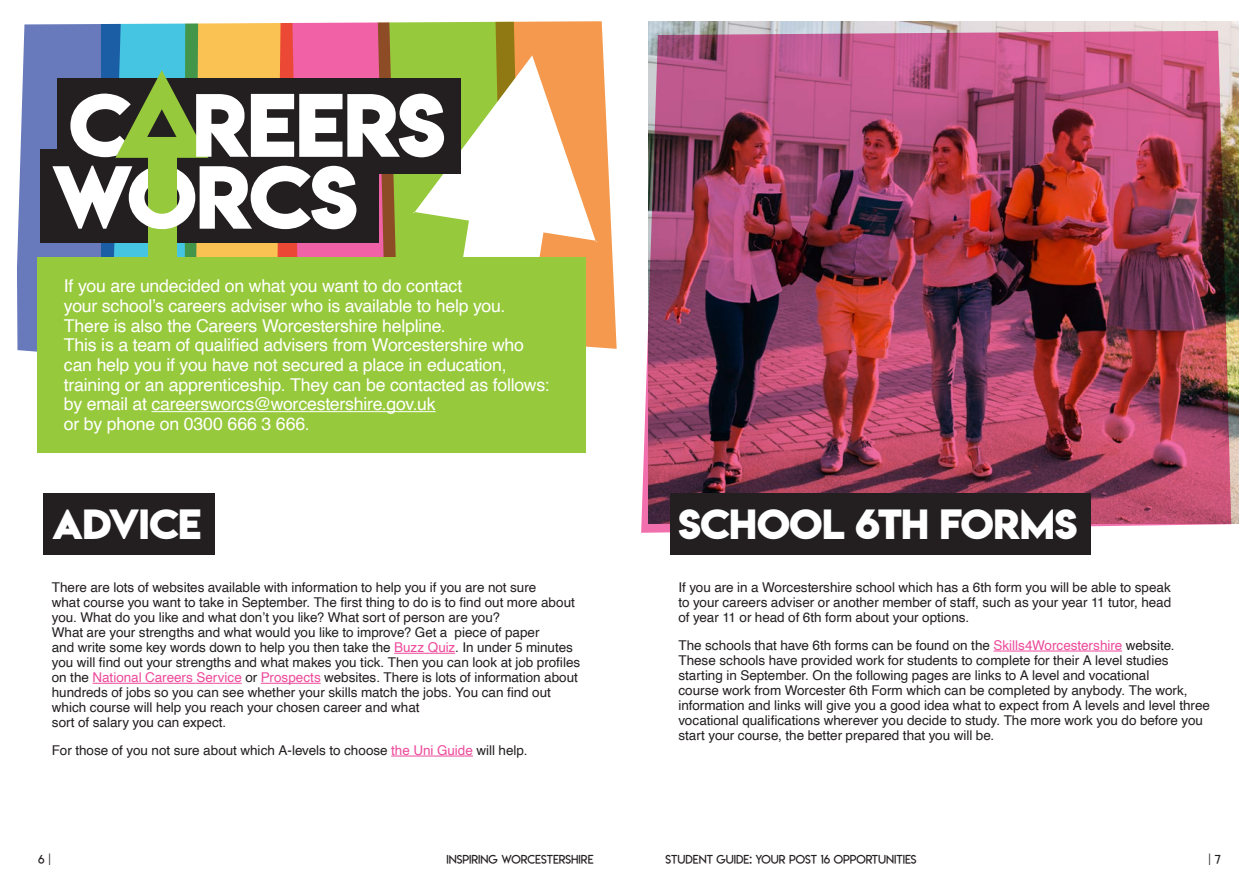
<style>
.page{position:relative;width:1259px;height:893px;background:#fff}
.page>*{position:absolute;margin:0;border:0;box-sizing:border-box;transform-origin:0 0}
.t1{font:79.35px "Lemon Milkbold";letter-spacing:-.035em;color:#fff}
.Paragraph_Style_4{font:37.5px "Lemon Milkbold";letter-spacing:-.02em;color:#fff}
.Body{font:17.7px/19.6px "Helvetica";letter-spacing:-.015em;color:#fff}
.Body-2{font:13.5px/15px "Helvetica";letter-spacing:-.005em;color:#231f20}
.t2{font:12px "Lemon Milklight";color:#231f20}
.s1{color:#ed4a9b}
</style>
<div class="page">
<img style="left:648px;top:22px;width:590px;height:501px">
<img style="left:641px;top:31px;width:590px;height:502px">
<div style="left:43px;top:493px;width:171px;height:62px;background:#231f20"></div>
<hr style="left:394px;top:653px;width:61px;height:1px;background:#ed4a9b">
<hr style="left:93px;top:683px;width:149px;height:1px;background:#ed4a9b">
<hr style="left:261px;top:683px;width:60px;height:1px;background:#ed4a9b">
<hr style="left:391px;top:756px;width:82px;height:1px;background:#ed4a9b">
<div style="left:670px;top:493px;width:420px;height:62px;background:#231f20"></div>
<hr style="left:993px;top:651px;width:129px;height:1px;background:#ed4a9b">
<svg style="left:17px;top:21px;width:600px;height:432px;background:#98a861"></svg>
<hr style="left:151px;top:411px;width:285px;height:1px;background:#fff">
<p class="t1" style="left:51px;top:141px;width:309px">WORCS</p>
<p class="Body" style="left:64px;top:277px;width:487px">If you are undecided on what you want to do contact<br>your school’s careers adviser who is available to help you.<br>There is also the Careers Worcestershire helpline.<br>This is a team of qualified advisers from Worcestershire who can help you if you have not secured a place in education, training or an apprenticeship. They can be contacted as follows: by email at careersworcs@worcestershire.gov.uk<br>or by phone on 0300 666 3 666.</p>
<p class="Paragraph_Style_4" style="left:52px;top:497px;width:151px">ADVICE</p>
<p class="Body-2" style="left:52px;top:580px;width:530px">There are lots of websites available with information to help you if you are not sure<br>what course you want to take in September. The first thing to do is to find out more about you. What do you like and what don’t you like? What sort of person are you?<br>What are your strengths and what would you like to improve? Get a piece of paper<br>and write some key words down to help you then take the <span class="s1">Buzz Quiz</span>. In under 5 minutes you will find out your strengths and what makes you tick. Then you can look at job profiles on the <span class="s1">National Careers Service</span> or <span class="s1">Prospects</span> websites. There is lots of information about hundreds of jobs so you can see whether your skills match the jobs. You can find out which course will help you reach your chosen career and what<br>sort of salary you can expect.</p>
<p class="Body-2" style="left:52px;top:743px;width:477px">For those of you not sure about which A-levels to choose <span class="s1">the Uni Guide</span> will help.</p>
<p class="Paragraph_Style_4" style="left:678px;top:497px;width:400px">SCHOOL 6TH FORMS</p>
<p class="Body-2" style="left:678px;top:580px;width:494px;text-align:justify">If you are in a Worcestershire school which has a 6th form you will be able to speak to your careers adviser or another member of staff, such as your year 11 tutor, head of year 11 or head of 6th form about your options.</p>
<p class="Body-2" style="left:678px;top:638px;width:533px">The schools that have 6th forms can be found on the <span class="s1">Skills4Worcestershire</span> website.<br>These schools have provided work for students to complete for their A level studies starting in September. On the following pages are links to A level and vocational<br>course work from Worcester 6th Form which can be completed by anybody. The work, information and links will give you a good idea what to expect from A levels and level three vocational qualifications wherever you decide to study. The more work you do before you start your course, the better prepared that you will be.</p>
<p class="t2" style="left:38px;top:851px;width:15px">6 |</p>
<p class="t2" style="left:446px;top:851px;width:149px">INSPIRING WORCESTERSHIRE</p>
<p class="t2" style="left:665px;top:851px;width:253px">STUDENT GUIDE: YOUR POST 16 OPPORTUNITIES</p>
<p class="t2" style="left:1208px;top:851px;width:14px">| 7</p>
</div>
